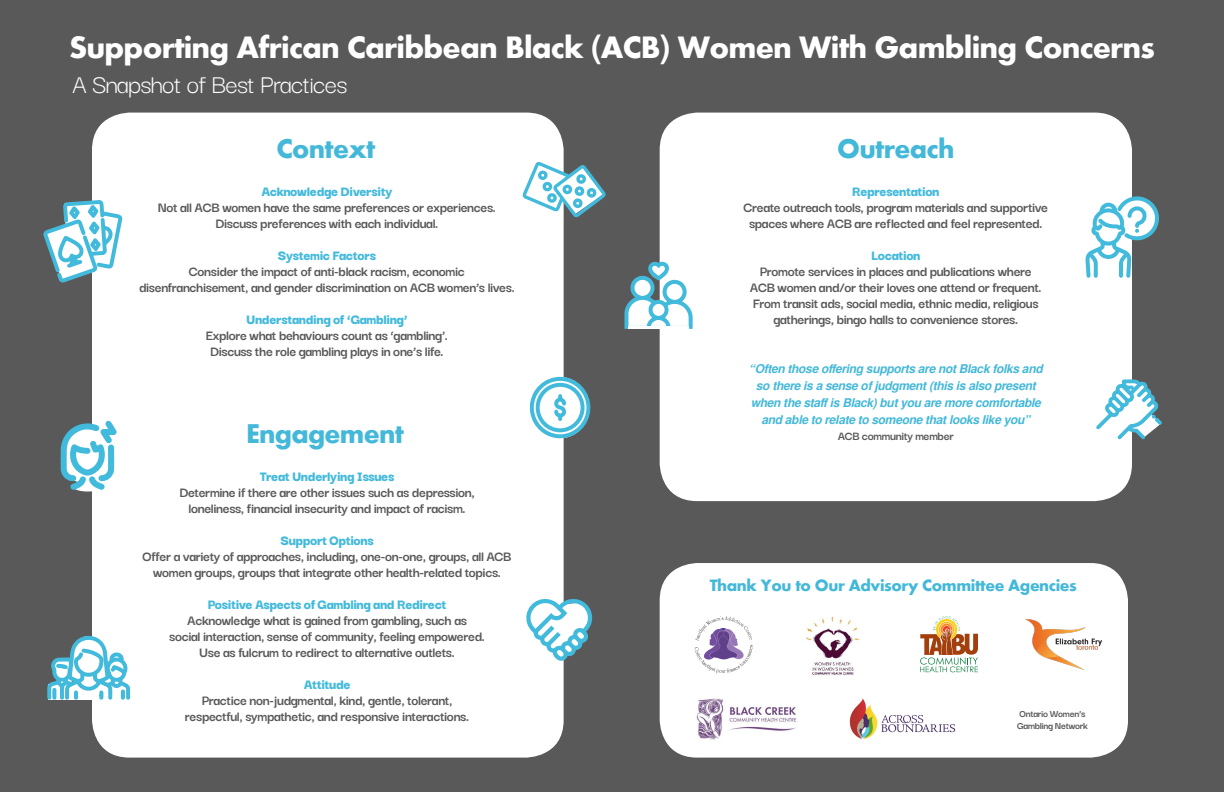
<style>
.page{position:relative;width:1224px;height:792px;background:#595959}
.page>*{position:absolute;margin:0;border:0;box-sizing:border-box;transform-origin:0 0}
.TEXT_default_sasa{font:700 32px "Aharoni";letter-spacing:-.025em;color:#fff}
.TEXT_default_sasa-2{font:700 28px "Aharoni";letter-spacing:-.025em;color:#43b8d9}
.TEXT_default_sasa-3{font:27.9px "Darker Grotesque";letter-spacing:-.025em;color:#fff}
.TEXT_default_sasa-4{font:700 17px "Aharoni";letter-spacing:-.025em;color:#43b8d9}
.TEXT_default_sasa-5{font:700 15px/16px "Darker Grotesque";letter-spacing:-.025em;color:#595959;text-align:center}
.TEXT_default_sasa-6{font:900 15px "Darker Grotesque";letter-spacing:-.025em;color:#42badc}
.TEXT_default_sasa-7{font:700 13px "Darker Grotesque";letter-spacing:-.025em;color:#595959}
.TEXT_default_sasa-8{font:italic 700 12px "Free Sans";letter-spacing:-.025em;color:#43b8d9}
.TEXT_default_sasa-9{font:700 10.6px/11.5px "Darker Grotesque";letter-spacing:-.025em;color:#595959}
.s1{font-family:"Free Sans"}
</style>
<div class="page">
<div style="left:92px;top:113px;width:472px;height:645px;background:#fff;border-radius:37px"></div>
<div style="left:660px;top:563px;width:468px;height:195px;background:#fff;border-radius:37px"></div>
<div style="left:660px;top:113px;width:472px;height:388px;background:#fff;border-radius:37px"></div>
<img style="left:806px;top:616px;width:54px;height:59px">
<img style="left:1027px;top:620px;width:74px;height:50px">
<img style="left:696px;top:698px;width:100px;height:42px">
<img style="left:849px;top:698px;width:107px;height:42px">
<svg style="left:526px;top:594px;width:66px;height:68px"></svg>
<svg style="left:1085px;top:196px;width:74px;height:82px"></svg>
<svg style="left:43px;top:200px;width:80px;height:83px"></svg>
<svg style="left:522px;top:161px;width:84px;height:58px"></svg>
<svg style="left:47px;top:635px;width:84px;height:123px"></svg>
<svg style="left:60px;top:420px;width:57px;height:72px"></svg>
<svg style="left:530px;top:377px;width:61px;height:63px"></svg>
<svg style="left:1096px;top:379px;width:66px;height:61px"></svg>
<svg style="left:624px;top:260px;width:69px;height:69px"></svg>
<hr style="left:628px;top:326px;width:61px;height:3px;background:#fff">
<img style="left:694px;top:616px;width:59px;height:58px">
<svg style="left:920px;top:616px;width:58px;height:56px"></svg>
<p class="TEXT_default_sasa" style="left:69px;top:34px;width:1087px">Supporting African Caribbean Black <span class="s1">(</span>ACB<span class="s1">)</span> Women With Gambling Concerns</p>
<p class="TEXT_default_sasa-3" style="left:72px;top:63px;width:277px">A Snapshot of Best Practices</p>
<p class="TEXT_default_sasa-2" style="left:276px;top:137px;width:100px">Context</p>
<p class="TEXT_default_sasa-2" style="left:837px;top:137px;width:119px">Outreach</p>
<p class="TEXT_default_sasa-6" style="left:261px;top:180px;width:133px">Acknowledge Diversity</p>
<p class="TEXT_default_sasa-5" style="left:158px;top:198px;width:340px">Not all ACB women have the same preferences or experiences.</p>
<p class="TEXT_default_sasa-5" style="left:215px;top:214px;width:225px">Discuss preferences with each individual.</p>
<p class="TEXT_default_sasa-6" style="left:278px;top:244px;width:100px">Systemic Factors</p>
<p class="TEXT_default_sasa-5" style="left:189px;top:262px;width:277px">Consider the impact of anti-black racism, economic</p>
<p class="TEXT_default_sasa-5" style="left:139px;top:278px;width:377px">disenfranchisement, and gender discrimination on ACB women’s lives.</p>
<p class="TEXT_default_sasa-6" style="left:246px;top:308px;width:163px">Understanding of ‘Gambling’</p>
<p class="TEXT_default_sasa-5" style="left:206px;top:326px;width:244px">Explore what behaviours count as ‘gambling’.</p>
<p class="TEXT_default_sasa-5" style="left:210px;top:342px;width:235px">Discuss the role gambling plays in one’s life.</p>
<p class="TEXT_default_sasa-6" style="left:852px;top:180px;width:89px">Representation</p>
<p class="TEXT_default_sasa-5" style="left:743px;top:198px;width:306px">Create outreach tools, program materials and supportive</p>
<p class="TEXT_default_sasa-5" style="left:749px;top:214px;width:295px">spaces where ACB are reflected and feel represented.</p>
<p class="TEXT_default_sasa-6" style="left:871px;top:244px;width:51px">Location</p>
<p class="TEXT_default_sasa-5" style="left:760px;top:262px;width:273px">Promote services in places and publications where</p>
<p class="TEXT_default_sasa-5" style="left:750px;top:278px;width:293px">ACB women and/or their loves one attend or frequent.</p>
<p class="TEXT_default_sasa-5" style="left:753px;top:294px;width:287px">From transit ads, social media, ethnic media, religious</p>
<p class="TEXT_default_sasa-5" style="left:773px;top:310px;width:246px">gatherings, bingo halls to convenience stores.</p>
<p class="TEXT_default_sasa-8" style="left:749px;top:360px;width:295px">“Often those offering supports are not Black folks and</p>
<p class="TEXT_default_sasa-8" style="left:756px;top:377px;width:281px">so there is a sense of judgment (this is also present</p>
<p class="TEXT_default_sasa-8" style="left:751px;top:394px;width:292px">when the staff is Black) but you are more comfortable</p>
<p class="TEXT_default_sasa-8" style="left:761px;top:411px;width:270px">and able to relate to someone that looks like you”</p>
<p class="TEXT_default_sasa-7" style="left:838px;top:426px;width:117px">ACB community member</p>
<p class="TEXT_default_sasa-2" style="left:246px;top:423px;width:159px">Engagement</p>
<p class="TEXT_default_sasa-6" style="left:260px;top:465px;width:136px">Treat Underlying Issues</p>
<p class="TEXT_default_sasa-5" style="left:179px;top:483px;width:297px">Determine if there are other issues such as depression,</p>
<p class="TEXT_default_sasa-5" style="left:188px;top:499px;width:279px">loneliness, financial insecurity and impact of racism.</p>
<p class="TEXT_default_sasa-6" style="left:280px;top:529px;width:95px">Support Options</p>
<p class="TEXT_default_sasa-5" style="left:143px;top:547px;width:371px">Offer a variety of approaches, including, one-on-one, groups, all ACB women groups, groups that integrate other health-related topics.</p>
<p class="TEXT_default_sasa-6" style="left:208px;top:593px;width:240px">Positive Aspects of Gambling and Redirect</p>
<p class="TEXT_default_sasa-5" style="left:187px;top:611px;width:281px">Acknowledge what is gained from gambling, such as</p>
<p class="TEXT_default_sasa-5" style="left:169px;top:627px;width:317px">social interaction, sense of community, feeling empowered.</p>
<p class="TEXT_default_sasa-5" style="left:199px;top:643px;width:257px">Use as fulcrum to redirect to alternative outlets.</p>
<p class="TEXT_default_sasa-6" style="left:304px;top:673px;width:48px">Attitude</p>
<p class="TEXT_default_sasa-5" style="left:202px;top:691px;width:252px">Practice non-judgmental, kind, gentle, tolerant,</p>
<p class="TEXT_default_sasa-5" style="left:185px;top:707px;width:286px">respectful, sympathetic, and responsive interactions.</p>
<p class="TEXT_default_sasa-4" style="left:710px;top:578px;width:369px">Thank You to Our Advisory Committee Agencies</p>
<p class="TEXT_default_sasa-9" style="left:1017px;top:708px;width:72px">Ontario Women’s<br>Gambling Network</p>
</div>
